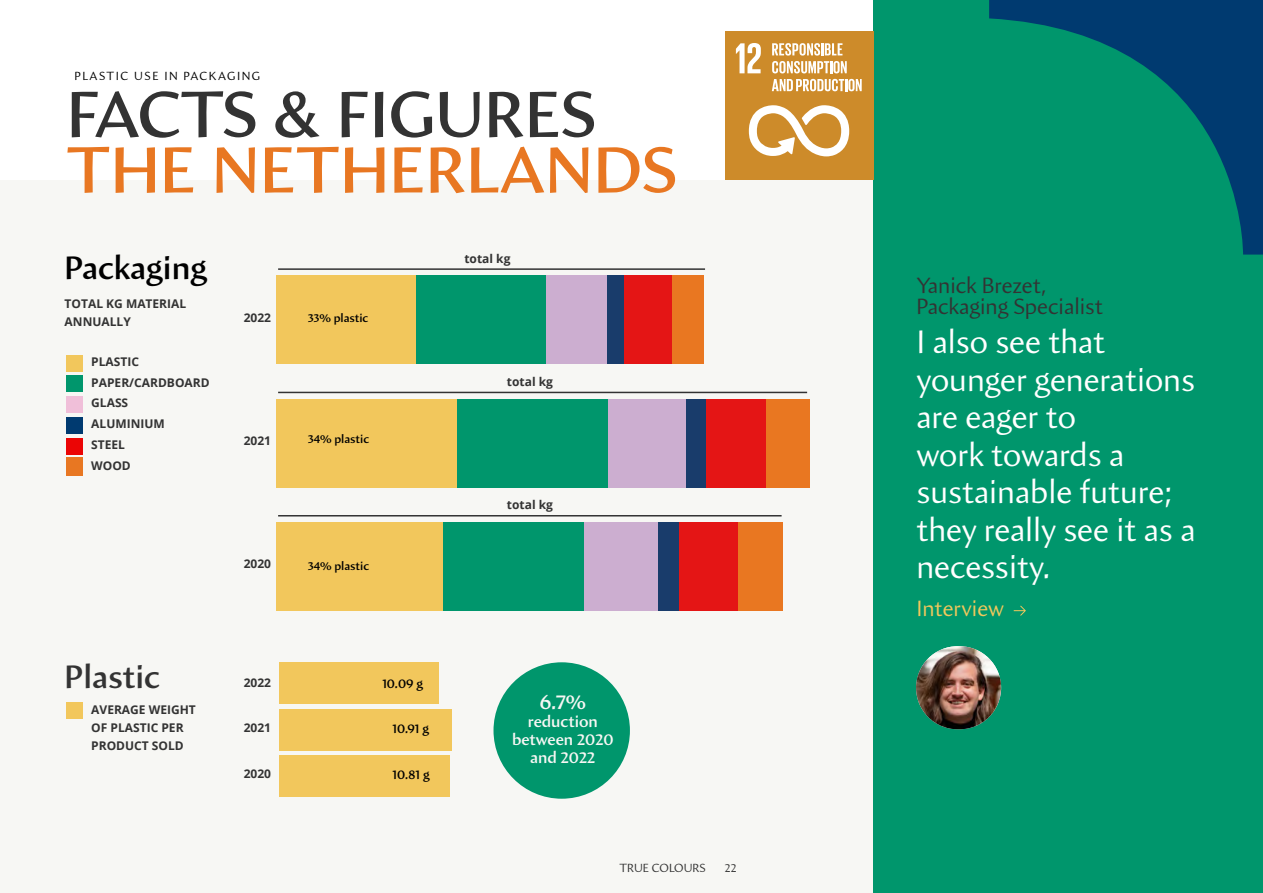
<style>
.page{position:relative;width:1263px;height:893px;background:#fff}
.page>*{position:absolute;margin:0;border:0;box-sizing:border-box;transform-origin:0 0}
.t1{font:600 66px "Amira";color:#e87722}
.t2{font:600 66px "Amira";letter-spacing:-.01em;color:#333}
.t3{font:33px/37.5px "Amira";color:#fff}
.t4{font:600 33px "Amira";color:#000}
.t5{font:600 33px "Amira";color:#333}
.t6{font:22.5px/21px "Amira";color:#333}
.t7{font:22.5px "Amira";color:#f2c75c}
.t8{font:600 21px "Amira";color:#f7f7f4}
.t9{font:600 16.5px/18px "Amira";color:#f7f7f4;text-align:center}
.t10{font:600 13.2px "Amira";color:#000}
.t11{font:700 12px/20.7px "Open Sans";color:#333}
.t12{font:600 12px "Amira";color:#000}
.t13{font:12px "Amira";letter-spacing:.125em;color:#000}
.t14{font:12px "Amira";color:#333}
</style>
<div class="page">
<div style="left:0;top:180px;width:1263px;height:713px;background:#f7f7f4"></div>
<div style="left:672px;top:275px;width:31px;height:89px;background:#e97721"></div>
<div style="left:766px;top:399px;width:44px;height:89px;background:#e97721"></div>
<div style="left:738px;top:522px;width:45px;height:89px;background:#e97721"></div>
<div style="left:623px;top:275px;width:49px;height:89px;background:#e41515"></div>
<div style="left:705px;top:399px;width:61px;height:89px;background:#e41515"></div>
<div style="left:678px;top:522px;width:60px;height:89px;background:#e41515"></div>
<div style="left:606px;top:275px;width:17px;height:89px;background:#193c6b"></div>
<div style="left:685px;top:399px;width:20px;height:89px;background:#193c6b"></div>
<div style="left:658px;top:522px;width:20px;height:89px;background:#193c6b"></div>
<div style="left:546px;top:275px;width:60px;height:89px;background:#ccaed0"></div>
<div style="left:608px;top:399px;width:77px;height:89px;background:#ccaed0"></div>
<div style="left:584px;top:522px;width:74px;height:89px;background:#ccaed0"></div>
<div style="left:416px;top:275px;width:130px;height:89px;background:#00966c"></div>
<div style="left:456px;top:399px;width:152px;height:89px;background:#00966c"></div>
<div style="left:442px;top:522px;width:142px;height:89px;background:#00966c"></div>
<div style="left:276px;top:275px;width:140px;height:89px;background:#f2c75c"></div>
<div style="left:276px;top:399px;width:180px;height:89px;background:#f2c75c"></div>
<div style="left:276px;top:522px;width:166px;height:89px;background:#f2c75c"></div>
<div style="left:873px;top:0;width:390px;height:893px;background:#00966c"></div>
<div style="left:725px;top:31px;width:148px;height:149px;background:#cd8b2a"></div>
<svg style="left:736px;top:43px;width:25px;height:30px"></svg>
<svg style="left:749px;top:105px;width:100px;height:51px"></svg>
<svg style="left:772px;top:43px;width:75px;height:30px"></svg>
<svg style="left:772px;top:79px;width:90px;height:12px"></svg>
<div style="left:66px;top:702px;width:17px;height:16px;background:#f2c75c"></div>
<div style="left:279px;top:755px;width:171px;height:42px;background:#f2c75c"></div>
<div style="left:279px;top:709px;width:173px;height:42px;background:#f2c75c"></div>
<div style="left:279px;top:663px;width:160px;height:41px;background:#f2c75c"></div>
<svg style="left:1014px;top:606px;width:12px;height:10px"></svg>
<img style="left:916px;top:646px;width:85px;height:83px;border-radius:42px">
<hr style="left:278px;top:268px;width:427px;height:2px;background:#333">
<div style="left:66px;top:355px;width:17px;height:16px;background:#f2c75c"></div>
<div style="left:66px;top:376px;width:17px;height:16px;background:#00966c"></div>
<div style="left:66px;top:396px;width:17px;height:17px;background:#f0bfd9"></div>
<div style="left:66px;top:417px;width:17px;height:17px;background:#003a70"></div>
<div style="left:66px;top:438px;width:17px;height:16px;background:#eb0505"></div>
<div style="left:66px;top:458px;width:17px;height:16px;background:#e87722"></div>
<div style="left:66px;top:459px;width:17px;height:17px;background:#e87722"></div>
<hr style="left:278px;top:392px;width:529px;height:1px;background:#333">
<hr style="left:278px;top:515px;width:504px;height:1px;background:#333">
<svg style="left:989px;top:0;width:274px;height:255px"></svg>
<div style="left:493px;top:662px;width:137px;height:137px;background:#00966c;border-radius:50%"></div>
<p class="t13" style="left:74px;top:69px;width:187px">PLASTIC USE IN PACKAGING</p>
<h1 class="t2" style="left:67px;top:76px;width:531px">FACTS &amp; FIGURES</h1>
<h1 class="t1" style="left:67px;top:131px;width:612px">THE NETHERLANDS</h1>
<h2 class="t4" style="left:65px;top:248px;width:144px">Packaging</h2>
<p class="t11" style="left:65px;top:294px;width:123px;line-height:18px">TOTAL KG MATERIAL<br>ANNUALLY</p>
<p class="t11" style="left:91px;top:351px;width:120px">PLASTIC<br>PAPER/CARDBOARD<br>GLASS<br>ALUMINIUM<br>STEEL</p>
<p class="t11" style="left:91px;top:455px;width:41px">WOOD</p>
<p class="t11" style="left:244px;top:307px;width:29px">2022</p>
<p class="t11" style="left:244px;top:430px;width:29px">2021</p>
<p class="t11" style="left:244px;top:553px;width:29px">2020</p>
<h2 class="t5" style="left:65px;top:657px;width:97px">Plastic</h2>
<p class="t11" style="left:91px;top:700px;width:106px;line-height:18px">AVERAGE WEIGHT<br>OF PLASTIC PER<br>PRODUCT SOLD</p>
<p class="t11" style="left:244px;top:672px;width:29px">2022</p>
<p class="t11" style="left:244px;top:717px;width:29px">2021</p>
<p class="t11" style="left:244px;top:763px;width:29px">2020</p>
<p class="t12" style="left:308px;top:311px;width:62px">33% plastic</p>
<p class="t12" style="left:308px;top:432px;width:62px">34% plastic</p>
<p class="t12" style="left:308px;top:559px;width:62px">34% plastic</p>
<p class="t11" style="left:464px;top:248px;width:48px">total kg</p>
<p class="t11" style="left:507px;top:371px;width:48px">total kg</p>
<p class="t11" style="left:507px;top:494px;width:48px">total kg</p>
<p class="t10" style="left:382px;top:676px;width:42px">10.09 g</p>
<p class="t10" style="left:392px;top:720px;width:38px">10.91 g</p>
<p class="t10" style="left:392px;top:766px;width:39px">10.81 g</p>
<h3 class="t8" style="left:540px;top:689px;width:48px">6.7%</h3>
<h3 class="t9" style="left:512px;top:712px;width:103px">reduction between 2020 and 2022</h3>
<p class="t14" style="left:619px;top:861px;width:88px">TRUE COLOURS</p>
<p class="t14" style="left:725px;top:861px;width:13px">22</p>
<h3 class="t6" style="left:916px;top:276px;width:188px">Yanick Brezet,<br>Packaging Specialist</h3>
<h2 class="t3" style="left:916px;top:325px;width:281px">I also see that younger generations are eager to<br>work towards a sustainable future; they really see it as a necessity.</h2>
<h3 class="t7" style="left:916px;top:596px;width:89px">Interview</h3>
</div>
